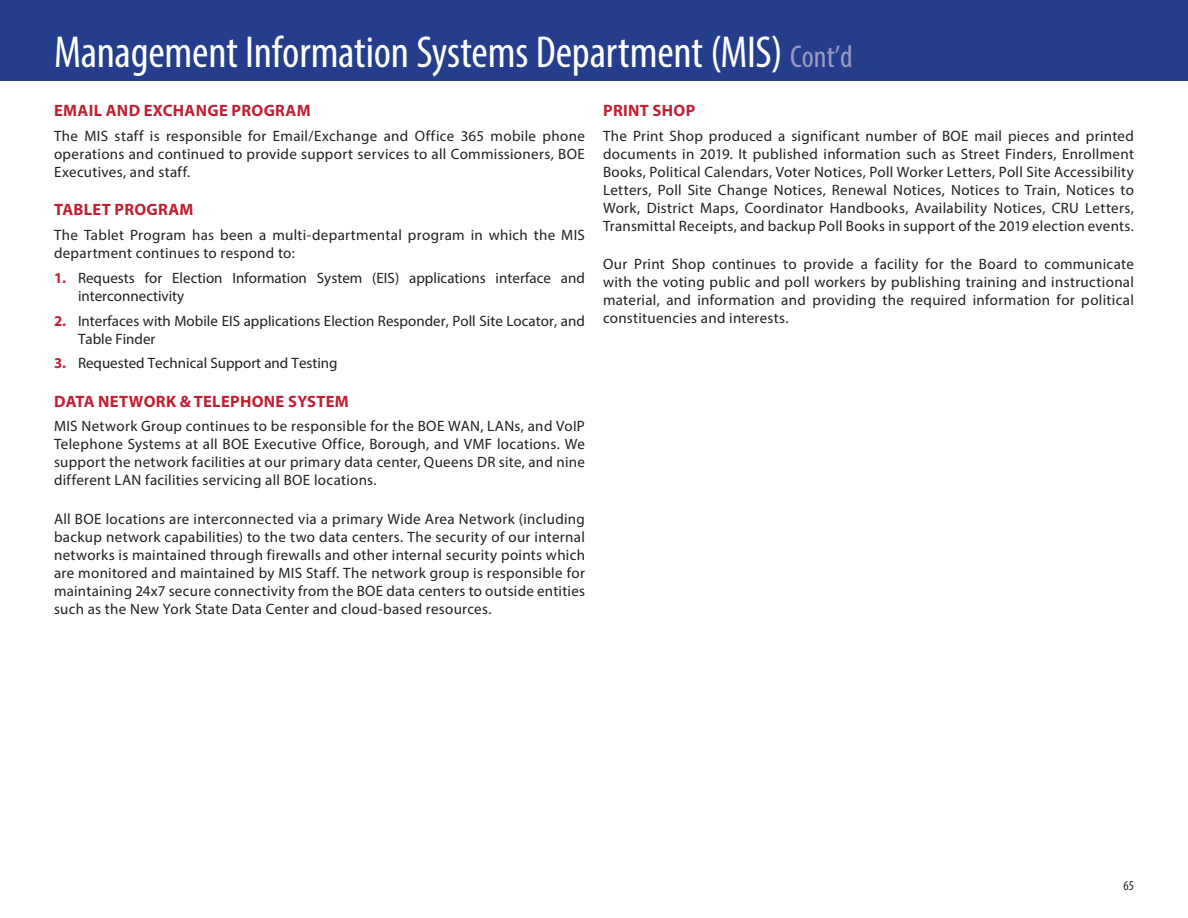
<style>
.page{position:relative;width:1188px;height:918px;background:#fff}
.page>*{position:absolute;margin:0;border:0;box-sizing:border-box;transform-origin:0 0}
.t1{font:condensed 45px "Myriad Pro";letter-spacing:-.005em;color:#fff}
.t2{font:700 16.5px "Myriad Pro";letter-spacing:.02em;color:#c12032}
.t3{font:15px/18px "Myriad Pro";letter-spacing:.015em;color:#231f20;text-align:justify}
.t4{font:condensed 13.5px "Myriad Pro";color:#231f20}
.s1{font-size:31.5px;color:#999ac4}
.s2{font-weight:700;color:#c12032}
</style>
<div class="page">
<div style="left:0;top:0;width:1188px;height:81px;background:#243e8c"></div>
<h1 class="t1" style="left:54px;top:25px;width:800px">Management Information Systems Department (MIS) <span class="s1">Cont’d</span></h1>
<p class="t2" style="left:54px;top:100px;width:258px">EMAIL AND EXCHANGE PROGRAM</p>
<p class="t3" style="left:54px;top:127px;width:533px">The MIS staff is responsible for Email/Exchange and Office 365 mobile phone operations and continued to provide support services to all Commissioners, BOE Executives, and staff.</p>
<p class="t2" style="left:54px;top:199px;width:141px">TABLET PROGRAM</p>
<p class="t3" style="left:54px;top:226px;width:532px">The Tablet Program has been a multi-departmental program in which the MIS department continues to respond to:</p>
<p class="t3" style="left:78px;top:269px;width:508px;text-indent:-24px"><span class="s2">1.</span> Requests for Election Information System (EIS) applications interface and interconnectivity</p>
<p class="t3" style="left:78px;top:311px;width:508px;text-indent:-24px"><span class="s2">2.</span> Interfaces with Mobile EIS applications Election Responder, Poll Site Locator, and<br>Table Finder</p>
<p class="t3" style="left:54px;top:354px;width:285px"><span class="s2">3.</span> Requested Technical Support and Testing</p>
<p class="t2" style="left:54px;top:390px;width:296px">DATA NETWORK &amp; TELEPHONE SYSTEM</p>
<p class="t3" style="left:54px;top:417px;width:533px">MIS Network Group continues to be responsible for the BOE WAN, LANs, and VoIP Telephone Systems at all BOE Executive Office, Borough, and VMF locations. We support the network facilities at our primary data center, Queens DR site, and nine different LAN facilities servicing all BOE locations.</p>
<p class="t3" style="left:54px;top:509px;width:533px">All BOE locations are interconnected via a primary Wide Area Network (including backup network capabilities) to the two data centers. The security of our internal networks is maintained through firewalls and other internal security points which are monitored and maintained by MIS Staff. The network group is responsible for maintaining 24x7 secure connectivity from the BOE data centers to outside entities such as the New York State Data Center and cloud-based resources.</p>
<p class="t2" style="left:603px;top:100px;width:94px">PRINT SHOP</p>
<p class="t3" style="left:603px;top:127px;width:533px">The Print Shop produced a significant number of BOE mail pieces and printed documents in 2019. It published information such as Street Finders, Enrollment Books, Political Calendars, Voter Notices, Poll Worker Letters, Poll Site Accessibility Letters, Poll Site Change Notices, Renewal Notices, Notices to Train, Notices to Work, District Maps, Coordinator Handbooks, Availability Notices, CRU Letters, Transmittal Receipts, and backup Poll Books in support of the 2019 election events.</p>
<p class="t3" style="left:603px;top:255px;width:533px">Our Print Shop continues to provide a facility for the Board to communicate with the voting public and poll workers by publishing training and instructional material, and information and providing the required information for political constituencies and interests.</p>
<p class="t4" style="left:1124px;top:878px;width:12px">65</p>
</div>
